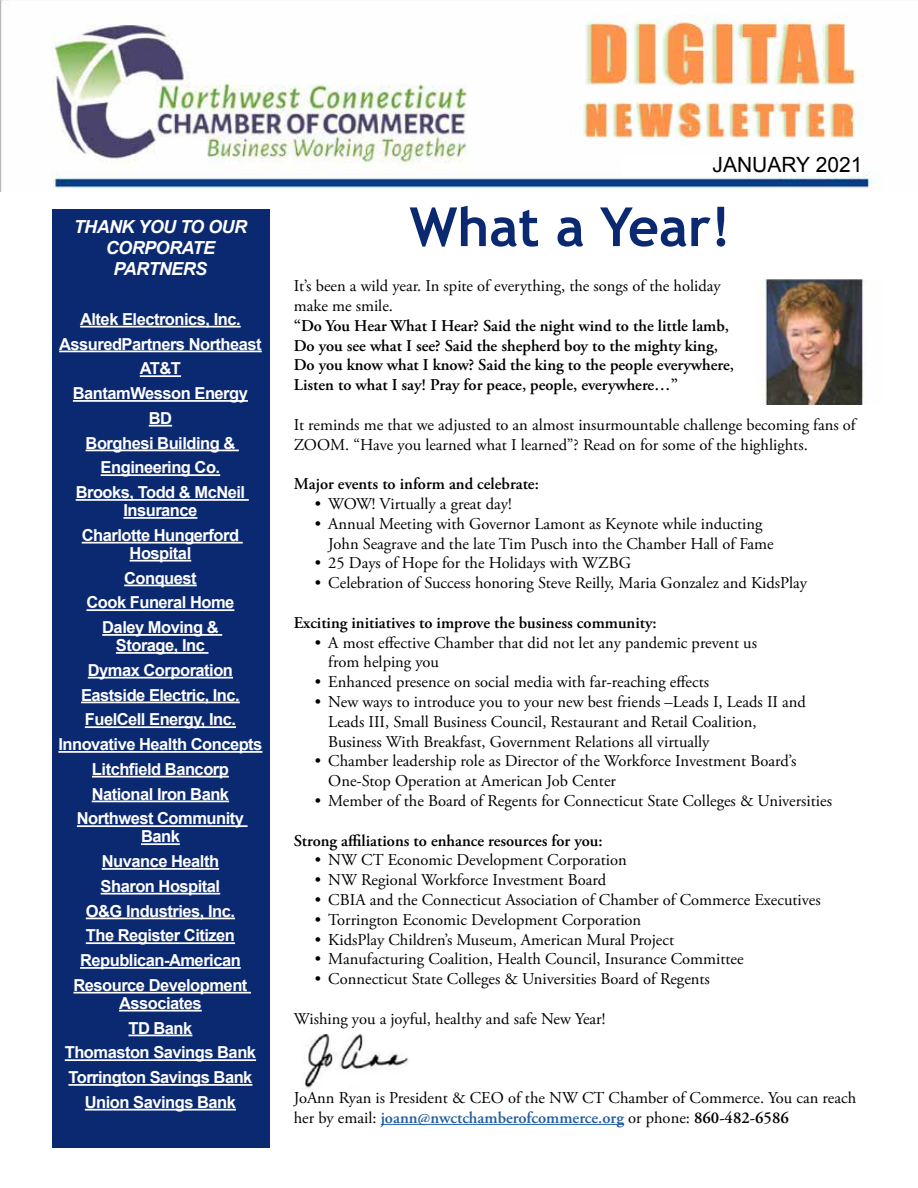
<style>
.page{position:relative;width:918px;height:1188px;background:#fff}
.page>*{position:absolute;margin:0;border:0;box-sizing:border-box;transform-origin:0 0}
.t1{font:700 54px "Trebuchet MS";color:#0a2971}
.t2{font:21px "Arial";color:#000}
.t3{font:italic 700 18px/21px "Arial";letter-spacing:-.03em;color:#fff;text-align:center}
.t4{font:16.5px/19.8px "Adobe Garamond Pro";color:#000}
.t5{font:700 16.5px/24.8px "Arial";letter-spacing:-.03em;color:#fff;text-align:center}
.t6{font:600 16.5px/19.8px "Adobe Garamond Pro";color:#000}
.s1{font-weight:600;color:#215e9e}
.s2{font-weight:600}
</style>
<div class="page">
<img style="left:0;top:0;width:881px;height:191px">
<div style="left:622px;top:157px;width:240px;height:19px;background:#fff"></div>
<div style="left:53px;top:210px;width:217px;height:938px;background:#0a2971"></div>
<hr style="left:80px;top:326px;width:161px;height:2px;background:#fff">
<hr style="left:59px;top:351px;width:203px;height:1px;background:#fff">
<hr style="left:140px;top:375px;width:41px;height:2px;background:#fff">
<hr style="left:73px;top:400px;width:175px;height:2px;background:#fff">
<hr style="left:149px;top:425px;width:23px;height:2px;background:#fff">
<hr style="left:86px;top:450px;width:153px;height:1px;background:#fff">
<hr style="left:101px;top:474px;width:119px;height:2px;background:#fff">
<hr style="left:76px;top:499px;width:173px;height:2px;background:#fff">
<hr style="left:123px;top:517px;width:74px;height:2px;background:#fff">
<hr style="left:82px;top:542px;width:161px;height:2px;background:#fff">
<hr style="left:130px;top:560px;width:61px;height:2px;background:#fff">
<hr style="left:124px;top:585px;width:73px;height:1px;background:#fff">
<hr style="left:86px;top:609px;width:148px;height:2px;background:#fff">
<hr style="left:102px;top:634px;width:120px;height:2px;background:#fff">
<hr style="left:116px;top:652px;width:93px;height:2px;background:#fff">
<hr style="left:88px;top:677px;width:145px;height:2px;background:#fff">
<hr style="left:81px;top:702px;width:159px;height:1px;background:#fff">
<hr style="left:85px;top:726px;width:151px;height:2px;background:#fff">
<hr style="left:58px;top:751px;width:204px;height:2px;background:#fff">
<hr style="left:92px;top:776px;width:137px;height:2px;background:#fff">
<hr style="left:92px;top:801px;width:137px;height:1px;background:#fff">
<hr style="left:77px;top:825px;width:171px;height:2px;background:#fff">
<hr style="left:141px;top:843px;width:39px;height:2px;background:#fff">
<hr style="left:102px;top:868px;width:117px;height:2px;background:#fff">
<hr style="left:101px;top:893px;width:119px;height:2px;background:#fff">
<hr style="left:86px;top:918px;width:149px;height:1px;background:#fff">
<hr style="left:86px;top:942px;width:149px;height:2px;background:#fff">
<hr style="left:80px;top:967px;width:161px;height:2px;background:#fff">
<hr style="left:73px;top:992px;width:178px;height:2px;background:#fff">
<hr style="left:119px;top:1010px;width:83px;height:2px;background:#fff">
<hr style="left:128px;top:1035px;width:64px;height:1px;background:#fff">
<hr style="left:65px;top:1059px;width:191px;height:2px;background:#fff">
<hr style="left:68px;top:1084px;width:184px;height:2px;background:#fff">
<hr style="left:85px;top:1109px;width:151px;height:2px;background:#fff">
<hr style="left:381px;top:1124px;width:243px;height:1px;background:#215e9e">
<img style="left:765px;top:279px;width:99px;height:125px">
<img style="left:305px;top:1035px;width:104px;height:54px">
<p class="t3" style="left:74px;top:217px;width:175px">THANK YOU TO OUR<br>CORPORATE<br>PARTNERS</p>
<p class="t5" style="left:59px;top:307px;width:204px">Altek Electronics, Inc.<br>AssuredPartners Northeast<br>AT&amp;T<br>BantamWesson Energy<br>BD<br>Borghesi Building &amp;<br>Engineering Co.<br>Brooks, Todd &amp; McNeil</p>
<p class="t5" style="left:82px;top:499px;width:159px">Insurance<br>Charlotte Hungerford</p>
<p class="t5" style="left:86px;top:541px;width:149px">Hospital<br>Conquest<br>Cook Funeral Home<br>Daley Moving &amp;</p>
<p class="t5" style="left:58px;top:634px;width:206px">Storage, Inc<br>Dymax Corporation<br>Eastside Electric, Inc.<br>FuelCell Energy, Inc.<br>Innovative Health Concepts<br>Litchfield Bancorp<br>National Iron Bank<br>Northwest Community</p>
<p class="t5" style="left:73px;top:825px;width:175px">Bank<br>Nuvance Health<br>Sharon Hospital<br>O&amp;G Industries, Inc.<br>The Register Citizen<br>Republican-American<br>Resource Development</p>
<p class="t5" style="left:65px;top:991px;width:193px">Associates<br>TD Bank<br>Thomaston Savings Bank<br>Torrington Savings Bank<br>Union Savings Bank</p>
<p class="t2" style="left:713px;top:151px;width:151px">JANUARY 2021</p>
<h1 class="t1" style="left:410px;top:193px;width:323px">What a Year!</h1>
<p class="t4" style="left:294px;top:277px;width:428px">It’s been a wild year. In spite of everything, the songs of the holiday make me smile.</p>
<p class="t6" style="left:294px;top:316px;width:442px">“Do You Hear What I Hear? Said the night wind to the little lamb, Do you see what I see? Said the shepherd boy to the mighty king, Do you know what I know? Said the king to the people everywhere, Listen to what I say! Pray for peace, people, everywhere…”</p>
<p class="t4" style="left:294px;top:415px;width:563px">It reminds me that we adjusted to an almost insurmountable challenge becoming fans of<br>ZOOM. “Have you learned what I learned”? Read on for some of the highlights.</p>
<p class="t6" style="left:294px;top:474px;width:247px">Major events to inform and celebrate:</p>
<p class="t4" style="left:315px;top:494px;width:198px">• WOW! Virtually a great day!</p>
<p class="t4" style="left:328px;top:514px;width:447px;text-indent:-13px">• Annual Meeting with Governor Lamont as Keynote while inducting<br>John Seagrave and the late Tim Pusch into the Chamber Hall of Fame</p>
<p class="t4" style="left:315px;top:554px;width:318px">• 25 Days of Hope for the Holidays with WZBG</p>
<p class="t4" style="left:315px;top:574px;width:494px">• Celebration of Success honoring Steve Reilly, Maria Gonzalez and KidsPlay</p>
<p class="t6" style="left:294px;top:613px;width:364px">Exciting initiatives to improve the business community:</p>
<p class="t4" style="left:328px;top:633px;width:430px;text-indent:-13px">• A most effective Chamber that did not let any pandemic prevent us from helping you</p>
<p class="t4" style="left:315px;top:673px;width:396px">• Enhanced presence on social media with far-reaching effects</p>
<p class="t4" style="left:328px;top:692px;width:479px;text-indent:-13px">• New ways to introduce you to your new best friends –Leads I, Leads II and<br>Leads III, Small Business Council, Restaurant and Retail Coalition,<br>Business With Breakfast, Government Relations all virtually</p>
<p class="t4" style="left:328px;top:752px;width:470px;text-indent:-13px">• Chamber leadership role as Director of the Workforce Investment Board’s<br>One-Stop Operation at American Job Center</p>
<p class="t4" style="left:315px;top:791px;width:519px">• Member of the Board of Regents for Connecticut State Colleges &amp; Universities</p>
<p class="t6" style="left:294px;top:831px;width:310px">Strong affiliations to enhance resources for you:</p>
<p class="t4" style="left:315px;top:851px;width:313px">• NW CT Economic Development Corporation</p>
<p class="t4" style="left:315px;top:871px;width:293px">• NW Regional Workforce Investment Board</p>
<p class="t4" style="left:315px;top:890px;width:507px">• CBIA and the Connecticut Association of Chamber of Commerce Executives</p>
<p class="t4" style="left:315px;top:910px;width:328px">• Torrington Economic Development Corporation</p>
<p class="t4" style="left:315px;top:930px;width:361px">• KidsPlay Children’s Museum, American Mural Project</p>
<p class="t4" style="left:315px;top:950px;width:430px">• Manufacturing Coalition, Health Council, Insurance Committee</p>
<p class="t4" style="left:315px;top:970px;width:397px">• Connecticut State Colleges &amp; Universities Board of Regents</p>
<p class="t4" style="left:294px;top:1009px;width:313px">Wishing you a joyful, healthy and safe New Year!</p>
<p class="t4" style="left:294px;top:1088px;width:564px">JoAnn Ryan is President &amp; CEO of the NW CT Chamber of Commerce. You can reach her by email: <span class="s1">joann@nwctchamberofcommerce.org</span> or phone: <span class="s2">860-482-6586</span></p>
</div>
